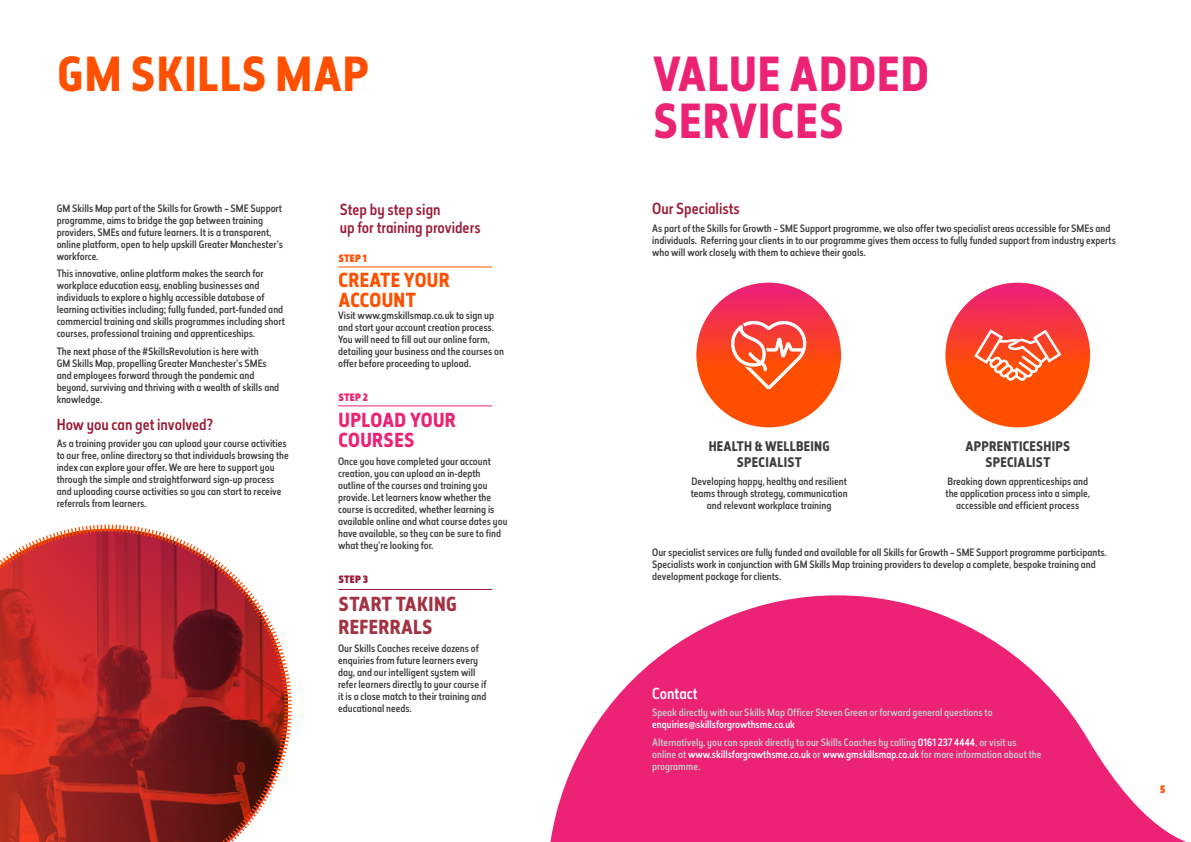
<style>
.page{position:relative;width:1191px;height:842px;background:#fff}
.page>*{position:absolute;margin:0;border:0;box-sizing:border-box;transform-origin:0 0}
.t1{font:700 46px/47px "Elysio";letter-spacing:.02em;color:#ec2275}
.t2{font:700 46px "Elysio";letter-spacing:.02em;color:#ff5000}
.t3{font:700 19px/22.8px "Elysio";letter-spacing:.02em;color:#a33242}
.t4{font:700 19px/20px "Elysio";letter-spacing:.02em;color:#ff5000}
.t5{font:700 19px/20px "Elysio";letter-spacing:.02em;color:#ec2275}
.Sub_heading{font:500 15px/18px "Elysio";color:#9b1a36}
.Sub_heading-2{font:500 15px "Elysio";color:#fff}
.Body_Copy{font:700 13px/15.6px "Elysio";letter-spacing:.02em;color:#3e3e3f;text-align:center}
.Body_Copy-2{font:500 10px/12px "Elysio";color:#3e3e3f}
.Body_Copy-3{font:500 10px/12px "Elysio";color:#c7c8ca}
.t6{font:900 10px "Elysio";color:#ff5000}
.t7{font:900 10px "Elysio";color:#ec2275}
.t8{font:900 10px "Elysio";color:#9b1a36}
.s1{color:#fff}
</style>
<div class="page">
<hr style="left:338px;top:266px;width:154px;height:1px;background:#ff5000">
<hr style="left:338px;top:405px;width:154px;height:1px;background:#ec2275">
<hr style="left:338px;top:589px;width:154px;height:1px;background:#9b1a36">
<svg style="left:550px;top:595px;width:636px;height:247px"></svg>
<svg style="left:696px;top:283px;width:145px;height:144px;background:#f84127"></svg>
<svg style="left:730px;top:319px;width:78px;height:71px"></svg>
<svg style="left:945px;top:283px;width:145px;height:144px;background:#f63e30"></svg>
<svg style="left:974px;top:329px;width:87px;height:76px;background:#fc6735"></svg>
<svg style="left:0;top:524px;width:292px;height:318px;background:#af403f"></svg>
<p class="t2" style="left:58px;top:42px;width:313px">GM SKILLS MAP</p>
<p class="t1" style="left:653px;top:52px;width:277px">VALUE ADDED<br>SERVICES</p>
<p class="Body_Copy-2" style="left:57px;top:202px;width:228px">GM Skills Map part of the Skills for Growth – SME Support programme, aims to bridge the gap between training providers, SMEs and future learners. It is a transparent, online platform, open to help upskill Greater Manchester’s workforce.</p>
<p class="Body_Copy-2" style="left:57px;top:268px;width:230px">This innovative, online platform makes the search for workplace education easy, enabling businesses and individuals to explore a highly accessible database of learning activities including; fully funded, part-funded and commercial training and skills programmes including short courses, professional training and apprenticeships.</p>
<p class="Body_Copy-2" style="left:57px;top:345px;width:224px">The next phase of the #SkillsRevolution is here with<br>GM Skills Map, propelling Greater Manchester’s SMEs and employees forward through the pandemic and beyond, surviving and thriving with a wealth of skills and knowledge.</p>
<p class="Sub_heading" style="left:57px;top:415px;width:158px">How you can get involved?</p>
<p class="Body_Copy-2" style="left:57px;top:438px;width:234px">As a training provider you can upload your course activities to our free, online directory so that individuals browsing the index can explore your offer. We are here to support you through the simple and straightforward sign-up process and uploading course activities so you can start to receive referrals from learners.</p>
<p class="Sub_heading" style="left:340px;top:201px;width:142px">Step by step sign<br>up for training providers</p>
<p class="Sub_heading" style="left:652px;top:200px;width:89px">Our Specialists</p>
<p class="Body_Copy-2" style="left:652px;top:222px;width:465px">As part of the Skills for Growth – SME Support programme, we also offer two specialist areas accessible for SMEs and individuals. Referring your clients in to our programme gives them access to fully funded support from industry experts who will work closely with them to achieve their goals.</p>
<p class="t6" style="left:338px;top:251px;width:30px">STEP 1</p>
<p class="t4" style="left:338px;top:271px;width:113px">CREATE YOUR<br>ACCOUNT</p>
<p class="Body_Copy-2" style="left:338px;top:310px;width:167px">Visit www.gmskillsmap.co.uk to sign up and start your account creation process.<br>You will need to fill out our online form, detailing your business and the courses on offer before proceeding to upload.</p>
<p class="t7" style="left:338px;top:390px;width:31px">STEP 2</p>
<p class="t5" style="left:338px;top:411px;width:119px">UPLOAD YOUR<br>COURSES</p>
<p class="Body_Copy-2" style="left:338px;top:455px;width:171px">Once you have completed your account creation, you can upload an in-depth outline of the courses and training you provide. Let learners know whether the course is accredited, whether learning is available online and what course dates you have available, so they can be sure to find what they’re looking for.</p>
<p class="t8" style="left:338px;top:572px;width:31px">STEP 3</p>
<p class="t3" style="left:338px;top:593px;width:120px">START TAKING<br>REFERRALS</p>
<p class="Body_Copy-2" style="left:338px;top:642px;width:150px">Our Skills Coaches receive dozens of enquiries from future learners every day, and our intelligent system will refer learners directly to your course if it is a close match to their training and educational needs.</p>
<p class="Body_Copy" style="left:708px;top:439px;width:123px">HEALTH &amp; WELLBEING<br>SPECIALIST</p>
<p class="Body_Copy-2" style="left:690px;top:475px;width:158px;text-align:center">Developing happy, healthy and resilient teams through strategy, communication and relevant workplace training</p>
<p class="Body_Copy-2" style="left:652px;top:546px;width:456px">Our specialist services are fully funded and available for all Skills for Growth – SME Support programme participants.<br>Specialists work in conjunction with GM Skills Map training providers to develop a complete, bespoke training and development package for clients.</p>
<p class="Body_Copy" style="left:965px;top:439px;width:106px">APPRENTICESHIPS<br>SPECIALIST</p>
<p class="Body_Copy-2" style="left:945px;top:475px;width:146px;text-align:center">Breaking down apprenticeships and the application process into a simple, accessible and efficient process</p>
<p class="Sub_heading-2" style="left:652px;top:683px;width:47px">Contact</p>
<p class="Body_Copy-3" style="left:652px;top:707px;width:342px">Speak directly with our Skills Map Officer Steven Green or forward general questions to <span class="s1">enquiries@skillsforgrowthsme.co.uk</span></p>
<p class="Body_Copy-3" style="left:652px;top:736px;width:391px">Alternatively, you can speak directly to our Skills Coaches by calling <span class="s1">0161 237 4444</span>, or visit us online at <span class="s1">www.skillsforgrowthsme.co.uk</span> or <span class="s1">www.gmskillsmap.co.uk</span> for more information about the programme.</p>
<p class="t6" style="left:1160px;top:782px;width:7px">5</p>
</div>
